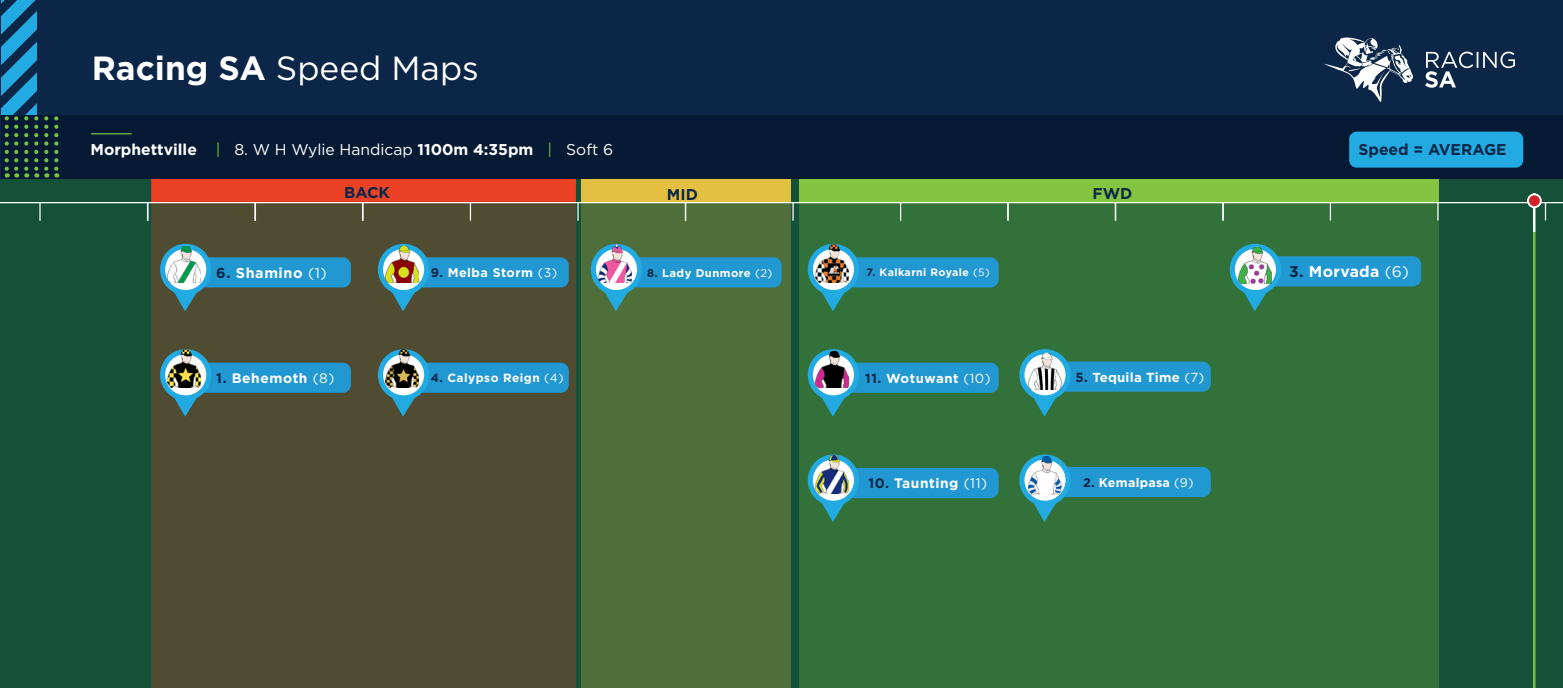
<style>
.page{position:relative;width:1563px;height:688px;background:#fff}
.page>*{position:absolute;margin:0;border:0;box-sizing:border-box;transform-origin:0 0}
.t1{font:33.5px "Gotham HTF";color:#fff}
.t2{font:700 15.62px "Gotham HTF";color:#fff}
.t3{font:700 15.62px "Gotham HTF";color:#0c2647}
.t4{font:700 15.62px "Gotham HTF";letter-spacing:.02em;color:#fff}
.t5{font:700 14.38px "Gotham HTF";letter-spacing:.04em;color:#fff}
.t6{font:700 13.75px "Gotham HTF";letter-spacing:.04em;color:#fff}
.t7{font:700 13.12px "Gotham HTF";letter-spacing:.02em;color:#fff}
.t8{font:700 13.12px "Gotham HTF";letter-spacing:.04em;color:#fff}
.t9{font:700 12.5px "Gotham HTF";letter-spacing:.025em;color:#fff}
.t10{font:700 11.88px "Gotham HTF";letter-spacing:.04em;color:#fff}
.t11{font:700 11.25px "Gotham HTF";letter-spacing:.04em;color:#fff}
.t12{font:700 10.62px "Gotham HTF";letter-spacing:.04em;color:#fff}
.s1{font-weight:700}
.s2{font-weight:400;color:#79c142}
.s3{font-family:"Gotham";font-weight:400}
.s4{color:#0c2647}
</style>
<div class="page">
<div style="left:0;top:178px;width:1562px;height:510px;background:#155138"></div>
<div style="left:151px;top:178px;width:425px;height:24px;background:#eb4225;border:1px solid #eb3e26"></div>
<div style="left:581px;top:179px;width:210px;height:23px;background:#e3c042"></div>
<div style="left:799px;top:179px;width:640px;height:23px;background:#84c440"></div>
<div style="left:151px;top:203px;width:425px;height:485px;background:#504c32"></div>
<div style="left:581px;top:202px;width:210px;height:486px;background:#4e6f3a"></div>
<div style="left:799px;top:203px;width:640px;height:485px;background:#33713a"></div>
<div style="left:0;top:0;width:1562px;height:178px;background:#0c2647"></div>
<hr style="left:0;top:202px;width:1562px;height:1px;background:#fff">
<div style="left:1px;top:115px;width:1561px;height:63px;background:#071a34"></div>
<svg style="left:470px;top:203px;width:1px;height:18px"></svg>
<svg style="left:577px;top:203px;width:1px;height:18px"></svg>
<hr style="left:91px;top:133px;width:41px;height:1px;background:#79c142">
<svg style="left:1425px;top:52px;width:90px;height:36px"></svg>
<svg style="left:1324px;top:37px;width:89px;height:65px"></svg>
<svg style="left:685px;top:203px;width:1px;height:18px"></svg>
<svg style="left:792px;top:203px;width:1px;height:18px"></svg>
<svg style="left:900px;top:203px;width:1px;height:18px"></svg>
<svg style="left:44px;top:116px;width:4px;height:61px"></svg>
<svg style="left:54px;top:116px;width:4px;height:61px"></svg>
<svg style="left:1px;top:0;width:37px;height:177px"></svg>
<hr style="left:1532px;top:231px;width:3px;height:457px;background:#79c142">
<hr style="left:1532px;top:193px;width:3px;height:39px;background:#fff">
<div style="left:1528px;top:194px;width:12px;height:13px;background:#d1232a;border-radius:50%"></div>
<div style="left:1527px;top:193px;width:14px;height:15px;border:2px solid #fff;border-radius:50%"></div>
<svg style="left:1007px;top:203px;width:1px;height:18px"></svg>
<svg style="left:1114px;top:203px;width:2px;height:18px"></svg>
<svg style="left:1222px;top:203px;width:1px;height:18px"></svg>
<svg style="left:1329px;top:203px;width:2px;height:17px"></svg>
<svg style="left:1437px;top:203px;width:1px;height:17px"></svg>
<svg style="left:1544px;top:203px;width:2px;height:17px"></svg>
<svg style="left:39px;top:203px;width:2px;height:18px"></svg>
<svg style="left:147px;top:203px;width:1px;height:18px"></svg>
<svg style="left:254px;top:203px;width:2px;height:18px"></svg>
<svg style="left:362px;top:203px;width:1px;height:18px"></svg>
<svg style="left:1229px;top:244px;width:192px;height:67px"></svg>
<img style="left:1238px;top:246px;width:33px;height:38px">
<svg style="left:1019px;top:349px;width:191px;height:67px"></svg>
<img style="left:1028px;top:351px;width:33px;height:38px">
<svg style="left:1019px;top:454px;width:191px;height:68px"></svg>
<img style="left:1028px;top:456px;width:33px;height:38px">
<svg style="left:807px;top:248px;width:191px;height:63px"></svg>
<img style="left:815px;top:244px;width:33px;height:38px">
<svg style="left:378px;top:349px;width:191px;height:67px;background:#40727c"></svg>
<img style="left:385px;top:350px;width:34px;height:38px">
<svg style="left:378px;top:244px;width:191px;height:67px;background:#40727c"></svg>
<img style="left:385px;top:244px;width:34px;height:38px">
<svg style="left:591px;top:249px;width:190px;height:62px"></svg>
<img style="left:598px;top:244px;width:34px;height:38px">
<svg style="left:160px;top:244px;width:191px;height:67px;background:#41727d"></svg>
<img style="left:168px;top:244px;width:33px;height:38px">
<svg style="left:160px;top:349px;width:191px;height:67px;background:#40727c"></svg>
<img style="left:168px;top:350px;width:33px;height:38px">
<svg style="left:807px;top:349px;width:191px;height:67px"></svg>
<img style="left:815px;top:350px;width:33px;height:38px">
<svg style="left:807px;top:454px;width:191px;height:68px"></svg>
<img style="left:815px;top:455px;width:33px;height:38px">
<div style="left:1349px;top:132px;width:174px;height:36px;background:#22abe2;border-radius:8px"></div>
<p class="t1" style="left:92px;top:49px;width:389px"><span class="s1">Racing SA</span> Speed Maps</p>
<p class="t2" style="left:90px;top:140px;width:524px">Morphettville <span class="s2">|</span> <span class="s3">8. W H Wylie Handicap</span> 1100m 4:35pm <span class="s2">|</span> <span class="s3">Soft 6</span></p>
<p class="t3" style="left:344px;top:184px;width:47px">BACK</p>
<p class="t3" style="left:667px;top:185px;width:33px">MID</p>
<p class="t3" style="left:1092px;top:184px;width:41px">FWD</p>
<p class="t5" style="left:216px;top:264px;width:112px"><span class="s4">6.</span> Shamino <span class="s3">(1)</span></p>
<p class="t9" style="left:431px;top:265px;width:128px"><span class="s4">9.</span> Melba Storm <span class="s3">(3)</span></p>
<p class="t11" style="left:647px;top:266px;width:127px"><span class="s4">8.</span> Lady Dunmore <span class="s3">(2)</span></p>
<p class="t12" style="left:866px;top:266px;width:125px"><span class="s4">7.</span> Kalkarni Royale <span class="s3">(5)</span></p>
<p class="t6" style="left:216px;top:370px;width:120px"><span class="s4">1.</span> Behemoth <span class="s3">(8)</span></p>
<p class="t8" style="left:865px;top:370px;width:127px"><span class="s4">11.</span> Wotuwant <span class="s3">(10)</span></p>
<p class="t10" style="left:431px;top:371px;width:134px"><span class="s4">4.</span> Calypso Reign <span class="s3">(4)</span></p>
<p class="t6" style="left:868px;top:475px;width:120px"><span class="s4">10.</span> Taunting <span class="s3">(11)</span></p>
<p class="t7" style="left:1075px;top:369px;width:130px"><span class="s4">5.</span> Tequila Time <span class="s3">(7)</span></p>
<p class="t9" style="left:1083px;top:475px;width:112px"><span class="s4">2.</span> Kemalpasa <span class="s3">(9)</span></p>
<p class="t3" style="left:1358px;top:141px;width:150px">Speed = AVERAGE</p>
<p class="t4" style="left:1289px;top:263px;width:121px"><span class="s4">3.</span> Morvada <span class="s3">(6)</span></p>
</div>
